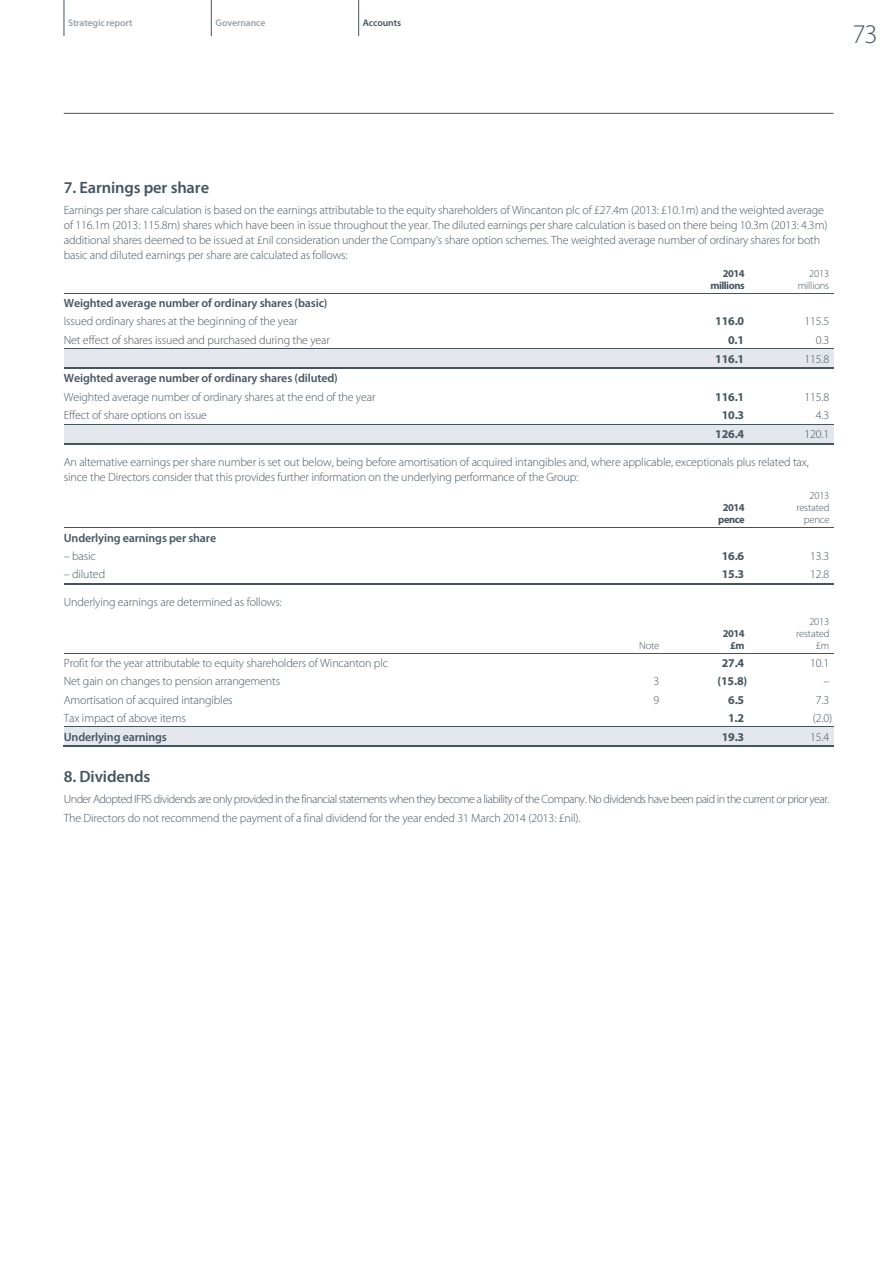
<style>
.page{position:relative;width:893px;height:1263px;background:#fff}
.page>*{position:absolute;margin:0;border:0;box-sizing:border-box;transform-origin:0 0}
.t1{font:300 27px "Myriad Pro";color:#455560}
.t2{font:600 16.5px "Myriad Pro";letter-spacing:-.01em;color:#455560}
.t3{font:300 12px/15px "Myriad Pro";letter-spacing:-.01em;color:#455560}
.t4{font:300 12px/19.2px "Myriad Pro";letter-spacing:-.04em;color:#455560}
.t5{font:600 12px "Myriad Pro";letter-spacing:-.01em;color:#455560}
.t6{font:700 12px "Myriad Pro";letter-spacing:-.015em;color:#455560}
.t7{font:300 10.5px/12px "Myriad Pro";letter-spacing:-.015em;color:#455560;text-align:right}
.t8{font:700 10.5px/12px "Myriad Pro";letter-spacing:-.04em;color:#455560;text-align:right}
.t9{font:600 9.75px "Myriad Pro";letter-spacing:-.01em;color:#95a2ab}
.t10{font:600 9.75px "Myriad Pro";letter-spacing:-.015em;color:#455560}
</style>
<div class="page">
<div style="left:64px;top:349px;width:769px;height:18px;background:#e4e8ec"></div>
<div style="left:64px;top:424px;width:769px;height:19px;background:#e4e8ec"></div>
<hr style="left:64px;top:444px;width:769px;height:1px;background:#e4e8ec">
<div style="left:64px;top:727px;width:769px;height:18px;background:#e4e8ec"></div>
<hr style="left:64px;top:293px;width:769px;height:1px;background:#455560">
<hr style="left:64px;top:349px;width:769px;height:1px;background:#455560">
<hr style="left:64px;top:367px;width:769px;height:2px;background:#455560">
<hr style="left:64px;top:424px;width:769px;height:1px;background:#455560">
<hr style="left:64px;top:443px;width:769px;height:1px;background:#455560">
<hr style="left:64px;top:528px;width:770px;height:1px;background:#455560">
<hr style="left:64px;top:583px;width:770px;height:1px;background:#455560">
<hr style="left:64px;top:653px;width:769px;height:1px;background:#455560">
<hr style="left:64px;top:727px;width:769px;height:1px;background:#455560">
<hr style="left:64px;top:745px;width:601px;height:2px;background:#455560">
<hr style="left:664px;top:745px;width:169px;height:2px;background:#455560">
<hr style="left:64px;top:0;width:1px;height:36px;background:#455560">
<hr style="left:211px;top:0;width:1px;height:36px;background:#455560">
<hr style="left:358px;top:0;width:1px;height:36px;background:#455560">
<hr style="left:64px;top:113px;width:769px;height:1px;background:#455560">
<p class="t9" style="left:68px;top:19px;width:66px">Strategic report</p>
<p class="t9" style="left:216px;top:19px;width:52px">Governance</p>
<p class="t10" style="left:363px;top:19px;width:40px">Accounts</p>
<h1 class="t1" style="left:852px;top:23px;width:27px">73</h1>
<h2 class="t2" style="left:64px;top:182px;width:147px">7. Earnings per share</h2>
<p class="t3" style="left:64px;top:203px;width:765px">Earnings per share calculation is based on the earnings attributable to the equity shareholders of Wincanton plc of £27.4m (2013: £10.1m) and the weighted average of 116.1m (2013: 115.8m) shares which have been in issue throughout the year. The diluted earnings per share calculation is based on there being 10.3m (2013: 4.3m) additional shares deemed to be issued at £nil consideration under the Company’s share option schemes. The weighted average number of ordinary shares for both basic and diluted earnings per share are calculated as follows:</p>
<p class="t8" style="left:710px;top:268px;width:36px">2014 millions</p>
<p class="t7" style="left:798px;top:268px;width:33px">2013 millions</p>
<p class="t5" style="left:64px;top:299px;width:265px">Weighted average number of ordinary shares (basic)</p>
<p class="t3" style="left:64px;top:315px;width:235px">Issued ordinary shares at the beginning of the year</p>
<p class="t6" style="left:715px;top:317px;width:31px">116.0</p>
<p class="t3" style="left:804px;top:315px;width:26px">115.5</p>
<p class="t3" style="left:64px;top:334px;width:268px">Net effect of shares issued and purchased during the year</p>
<p class="t6" style="left:728px;top:335px;width:18px">0.1</p>
<p class="t3" style="left:816px;top:334px;width:15px">0.3</p>
<p class="t6" style="left:715px;top:354px;width:31px">116.1</p>
<p class="t3" style="left:804px;top:352px;width:26px">115.8</p>
<p class="t5" style="left:64px;top:374px;width:276px">Weighted average number of ordinary shares (diluted)</p>
<p class="t3" style="left:64px;top:390px;width:313px">Weighted average number of ordinary shares at the end of the year</p>
<p class="t6" style="left:715px;top:392px;width:31px">116.1</p>
<p class="t3" style="left:804px;top:390px;width:26px">115.8</p>
<p class="t3" style="left:64px;top:409px;width:145px">Effect of share options on issue</p>
<p class="t6" style="left:722px;top:411px;width:24px">10.3</p>
<p class="t3" style="left:816px;top:409px;width:15px">4.3</p>
<p class="t6" style="left:715px;top:429px;width:31px">126.4</p>
<p class="t3" style="left:804px;top:428px;width:26px">120.1</p>
<p class="t3" style="left:64px;top:456px;width:747px">An alternative earnings per share number is set out below, being before amortisation of acquired intangibles and, where applicable, exceptionals plus related tax, since the Directors consider that this provides further information on the underlying performance of the Group:</p>
<p class="t8" style="left:718px;top:503px;width:28px;text-align:center">2014 pence</p>
<p class="t7" style="left:796px;top:491px;width:35px">2013 restated pence</p>
<p class="t5" style="left:64px;top:533px;width:154px">Underlying earnings per share</p>
<p class="t3" style="left:64px;top:550px;width:34px">– basic</p>
<p class="t6" style="left:722px;top:551px;width:24px">16.6</p>
<p class="t3" style="left:810px;top:550px;width:21px">13.3</p>
<p class="t3" style="left:64px;top:568px;width:43px">– diluted</p>
<p class="t6" style="left:722px;top:570px;width:24px">15.3</p>
<p class="t3" style="left:810px;top:568px;width:21px">12.8</p>
<p class="t3" style="left:64px;top:596px;width:220px">Underlying earnings are determined as follows:</p>
<p class="t7" style="left:639px;top:640px;width:22px">Note</p>
<p class="t8" style="left:723px;top:628px;width:24px">2014 £m</p>
<p class="t7" style="left:796px;top:616px;width:35px">2013 restated £m</p>
<p class="t3" style="left:64px;top:656px;width:326px">Profit for the year attributable to equity shareholders of Wincanton plc</p>
<p class="t6" style="left:722px;top:658px;width:24px">27.4</p>
<p class="t3" style="left:810px;top:656px;width:21px">10.1</p>
<p class="t3" style="left:64px;top:675px;width:218px">Net gain on changes to pension arrangements</p>
<p class="t3" style="left:653px;top:675px;width:7px">3</p>
<p class="t6" style="left:717px;top:677px;width:31px">(15.8)</p>
<p class="t3" style="left:823px;top:675px;width:7px">–</p>
<p class="t3" style="left:64px;top:693px;width:170px">Amortisation of acquired intangibles</p>
<p class="t3" style="left:653px;top:693px;width:7px">9</p>
<p class="t6" style="left:728px;top:695px;width:18px">6.5</p>
<p class="t3" style="left:816px;top:693px;width:15px">7.3</p>
<p class="t3" style="left:64px;top:712px;width:123px">Tax impact of above items</p>
<p class="t6" style="left:728px;top:713px;width:18px">1.2</p>
<p class="t3" style="left:813px;top:712px;width:21px">(2.0)</p>
<p class="t5" style="left:64px;top:732px;width:105px">Underlying earnings</p>
<p class="t6" style="left:722px;top:732px;width:24px">19.3</p>
<p class="t3" style="left:810px;top:730px;width:21px">15.4</p>
<h2 class="t2" style="left:64px;top:771px;width:88px">8. Dividends</h2>
<p class="t4" style="left:64px;top:790px;width:767px">Under Adopted IFRS dividends are only provided in the financial statements when they become a liability of the Company. No dividends have been paid in the current or prior year.<br>The Directors do not recommend the payment of a final dividend for the year ended 31 March 2014 (2013: £nil).</p>
</div>
